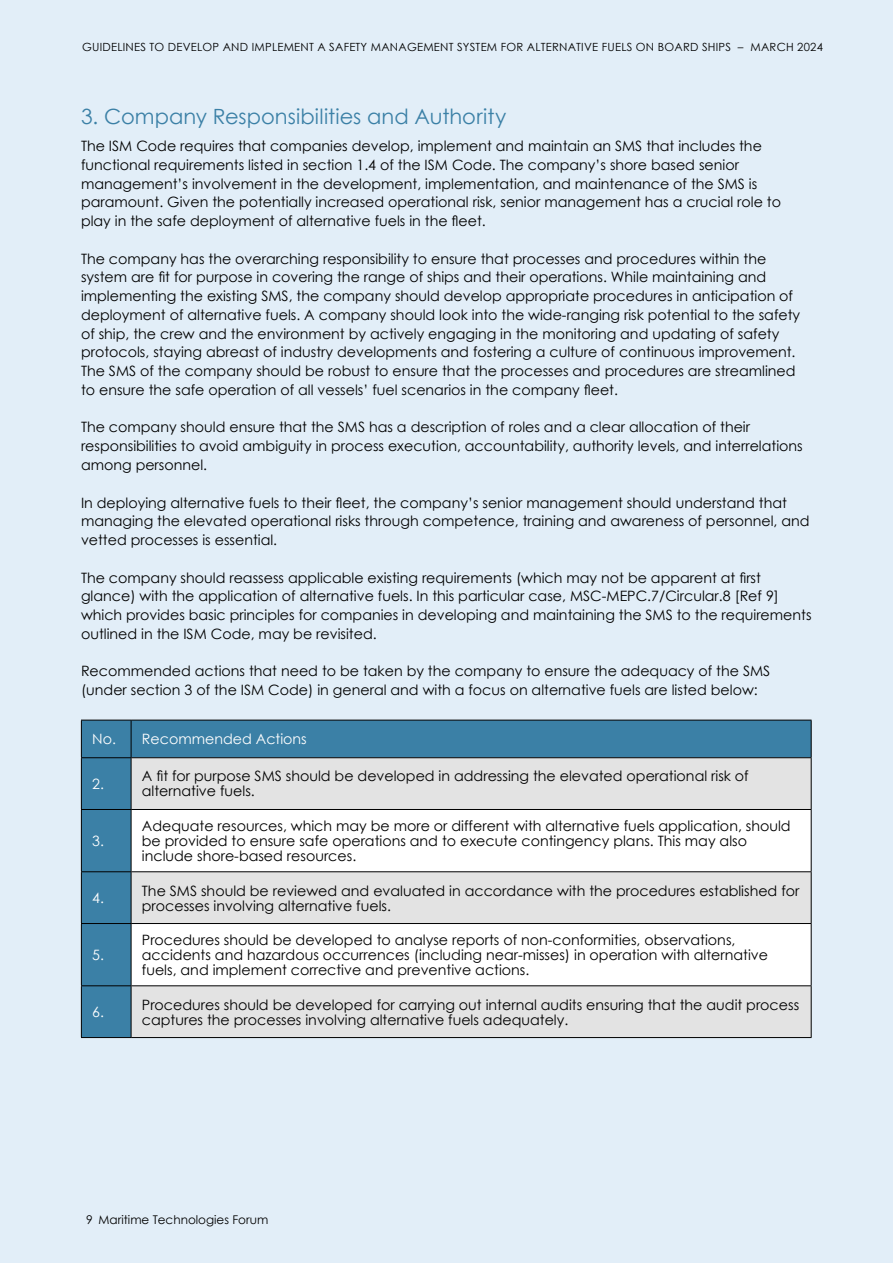
<style>
.page{position:relative;width:893px;height:1263px;background:#e2eef8}
.page>*{position:absolute;margin:0;border:0;box-sizing:border-box;transform-origin:0 0}
.t1{font:21px "Century Gothic";letter-spacing:.005em;color:#3b80a6}
.t2{font:14.25px/18.8px "Century Gothic";color:#000}
.t3{font:14.25px "Century Gothic";color:#fff}
.t4{font:12px "Century Gothic";color:#000}
.t5{font:11.25px "Century Gothic";letter-spacing:.02em;color:#000}
</style>
<div class="page">
<div style="left:82px;top:721px;width:729px;height:316px;background:#3b80a6"></div>
<div style="left:132px;top:758px;width:679px;height:279px;background:#e3e3e3"></div>
<svg style="left:132px;top:810px;width:679px;height:175px;background:#f6f6f6"></svg>
<hr style="left:131px;top:720px;width:1px;height:37px;background:#000">
<hr style="left:811px;top:720px;width:1px;height:37px;background:#000">
<hr style="left:81px;top:757px;width:50px;height:1px;background:#000">
<hr style="left:81px;top:758px;width:1px;height:51px;background:#000">
<hr style="left:131px;top:757px;width:680px;height:1px;background:#000">
<hr style="left:81px;top:809px;width:50px;height:1px;background:#000">
<hr style="left:81px;top:810px;width:1px;height:61px;background:#000">
<hr style="left:131px;top:809px;width:680px;height:1px;background:#000">
<hr style="left:81px;top:871px;width:50px;height:1px;background:#000">
<hr style="left:81px;top:872px;width:1px;height:51px;background:#000">
<hr style="left:131px;top:871px;width:680px;height:1px;background:#000">
<hr style="left:81px;top:923px;width:50px;height:1px;background:#000">
<hr style="left:81px;top:924px;width:1px;height:61px;background:#000">
<hr style="left:131px;top:923px;width:680px;height:1px;background:#000">
<hr style="left:81px;top:985px;width:50px;height:1px;background:#000">
<hr style="left:81px;top:986px;width:1px;height:51px;background:#000">
<hr style="left:131px;top:985px;width:680px;height:1px;background:#000">
<hr style="left:81px;top:1037px;width:50px;height:1px;background:#000">
<hr style="left:131px;top:1037px;width:680px;height:1px;background:#000">
<hr style="left:131px;top:758px;width:1px;height:51px;background:#000">
<hr style="left:811px;top:758px;width:1px;height:51px;background:#000">
<hr style="left:131px;top:810px;width:1px;height:61px;background:#000">
<hr style="left:811px;top:810px;width:1px;height:61px;background:#000">
<hr style="left:131px;top:872px;width:1px;height:51px;background:#000">
<hr style="left:811px;top:872px;width:1px;height:51px;background:#000">
<hr style="left:131px;top:924px;width:1px;height:61px;background:#000">
<hr style="left:811px;top:924px;width:1px;height:61px;background:#000">
<hr style="left:131px;top:986px;width:1px;height:51px;background:#000">
<hr style="left:811px;top:986px;width:1px;height:51px;background:#000">
<hr style="left:81px;top:720px;width:1px;height:37px;background:#000">
<hr style="left:81px;top:720px;width:50px;height:1px;background:#000">
<hr style="left:131px;top:720px;width:680px;height:1px;background:#000">
<p class="t5" style="left:82px;top:39px;width:742px">GUIDELINES TO DEVELOP AND IMPLEMENT A SAFETY MANAGEMENT SYSTEM FOR ALTERNATIVE FUELS ON BOARD SHIPS – MARCH 2024</p>
<h1 class="t1" style="left:81px;top:101px;width:427px">3. Company Responsibilities and Authority</h1>
<p class="t2" style="left:81px;top:136px;width:702px">The ISM Code requires that companies develop, implement and maintain an SMS that includes the functional requirements listed in section 1.4 of the ISM Code. The company’s shore based senior management’s involvement in the development, implementation, and maintenance of the SMS is paramount. Given the potentially increased operational risk, senior management has a crucial role to play in the safe deployment of alternative fuels in the fleet.</p>
<p class="t2" style="left:81px;top:249px;width:721px">The company has the overarching responsibility to ensure that processes and procedures within the system are fit for purpose in covering the range of ships and their operations. While maintaining and implementing the existing SMS, the company should develop appropriate procedures in anticipation of deployment of alternative fuels. A company should look into the wide-ranging risk potential to the safety of ship, the crew and the environment by actively engaging in the monitoring and updating of safety protocols, staying abreast of industry developments and fostering a culture of continuous improvement.<br>The SMS of the company should be robust to ensure that the processes and procedures are streamlined to ensure the safe operation of all vessels’ fuel scenarios in the company fleet.</p>
<p class="t2" style="left:81px;top:418px;width:723px">The company should ensure that the SMS has a description of roles and a clear allocation of their responsibilities to avoid ambiguity in process execution, accountability, authority levels, and interrelations among personnel.</p>
<p class="t2" style="left:81px;top:493px;width:730px">In deploying alternative fuels to their fleet, the company’s senior management should understand that managing the elevated operational risks through competence, training and awareness of personnel, and vetted processes is essential.</p>
<p class="t2" style="left:81px;top:568px;width:732px">The company should reassess applicable existing requirements (which may not be apparent at first glance) with the application of alternative fuels. In this particular case, MSC-MEPC.7/Circular.8 [Ref 9] which provides basic principles for companies in developing and maintaining the SMS to the requirements outlined in the ISM Code, may be revisited.</p>
<p class="t2" style="left:81px;top:661px;width:691px">Recommended actions that need to be taken by the company to ensure the adequacy of the SMS (under section 3 of the ISM Code) in general and with a focus on alternative fuels are listed below:</p>
<p class="t3" style="left:92px;top:729px;width:216px">No. Recommended Actions</p>
<p class="t3" style="left:92px;top:774px;width:13px">2.</p>
<p class="t2" style="left:142px;top:769px;width:608px;line-height:15px">A fit for purpose SMS should be developed in addressing the elevated operational risk of alternative fuels.</p>
<p class="t3" style="left:92px;top:831px;width:13px">3.</p>
<p class="t2" style="left:142px;top:818px;width:650px;line-height:15px">Adequate resources, which may be more or different with alternative fuels application, should be provided to ensure safe operations and to execute contingency plans. This may also include shore-based resources.</p>
<p class="t3" style="left:92px;top:888px;width:13px">4.</p>
<p class="t2" style="left:142px;top:883px;width:659px;line-height:15px">The SMS should be reviewed and evaluated in accordance with the procedures established for processes involving alternative fuels.</p>
<p class="t3" style="left:92px;top:945px;width:13px">5.</p>
<p class="t2" style="left:142px;top:932px;width:628px;line-height:15px">Procedures should be developed to analyse reports of non-conformities, observations, accidents and hazardous occurrences (including near-misses) in operation with alternative fuels, and implement corrective and preventive actions.</p>
<p class="t3" style="left:92px;top:1002px;width:13px">6.</p>
<p class="t2" style="left:142px;top:997px;width:659px;line-height:15px">Procedures should be developed for carrying out internal audits ensuring that the audit process captures the processes involving alternative fuels adequately.</p>
<p class="t4" style="left:86px;top:1211px;width:184px">9 Maritime Technologies Forum</p>
</div>
